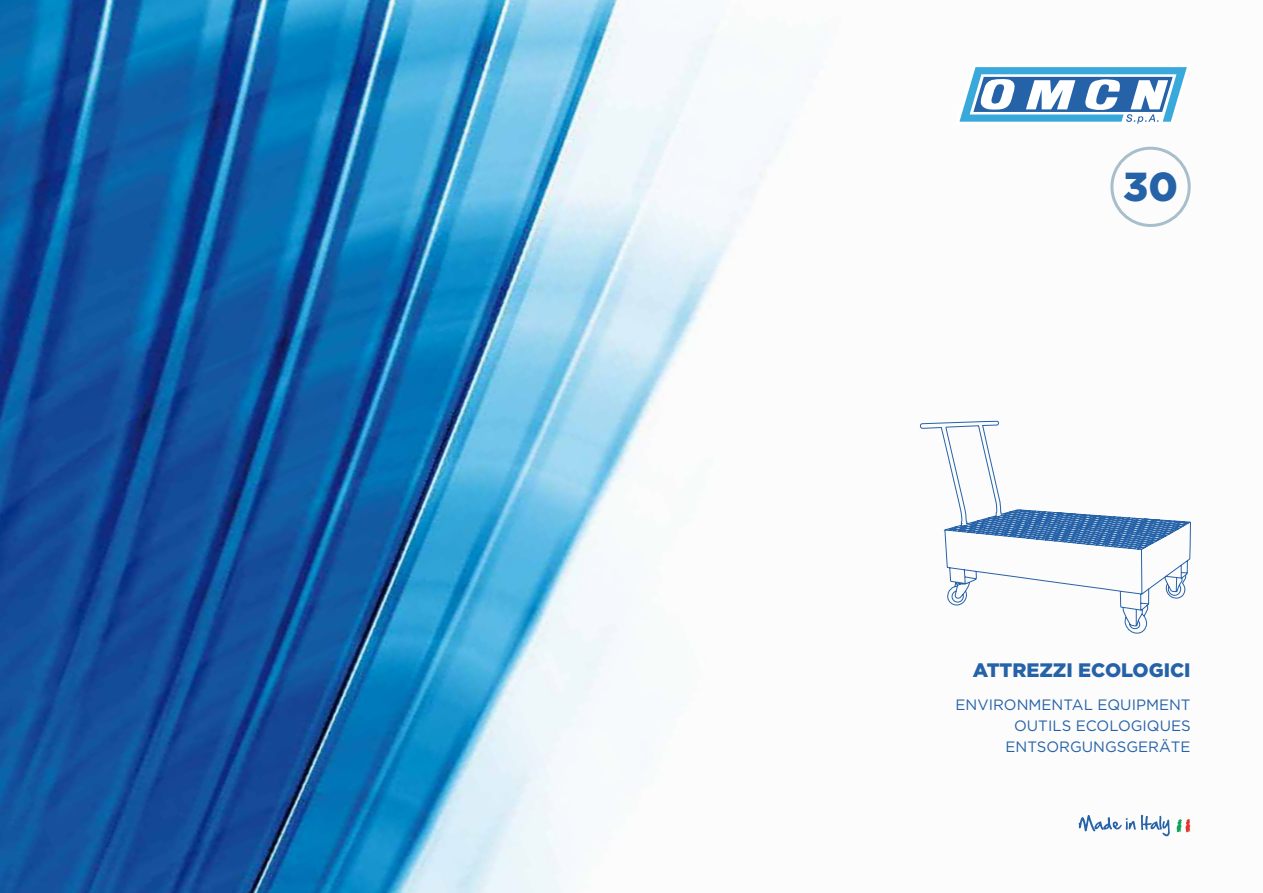
<style>
.page{position:relative;width:1263px;height:893px;background:#fff}
.page>*{position:absolute;margin:0;border:0;box-sizing:border-box;transform-origin:0 0}
.t1{font:900 40.5px "Gotham";color:#2562a8}
.t2{font:900 19.5px "Gotham";color:#2562a8}
.t3{font:15px/21px "Gotham";color:#2562a8;text-align:right}
</style>
<div class="page">
<img style="left:0;top:0;width:1191px;height:893px">
<svg style="left:1079px;top:815px;width:91px;height:21px"></svg>
<svg style="left:1176px;top:819px;width:15px;height:14px"></svg>
<svg style="left:920px;top:421px;width:271px;height:325px"></svg>
<svg style="left:955px;top:64px;width:236px;height:61px"></svg>
<div style="left:1110px;top:147px;width:81px;height:80px;border:3px solid #a8beca;border-radius:50%"></div>
<h1 class="t1" style="left:1123px;top:164px;width:56px">30</h1>
<h2 class="t2" style="left:973px;top:659px;width:219px">ATTREZZI ECOLOGICI</h2>
<p class="t3" style="left:955px;top:694px;width:237px">ENVIRONMENTAL EQUIPMENT<br>OUTILS ECOLOGIQUES<br>ENTSORGUNGSGERÄTE</p>
</div>
